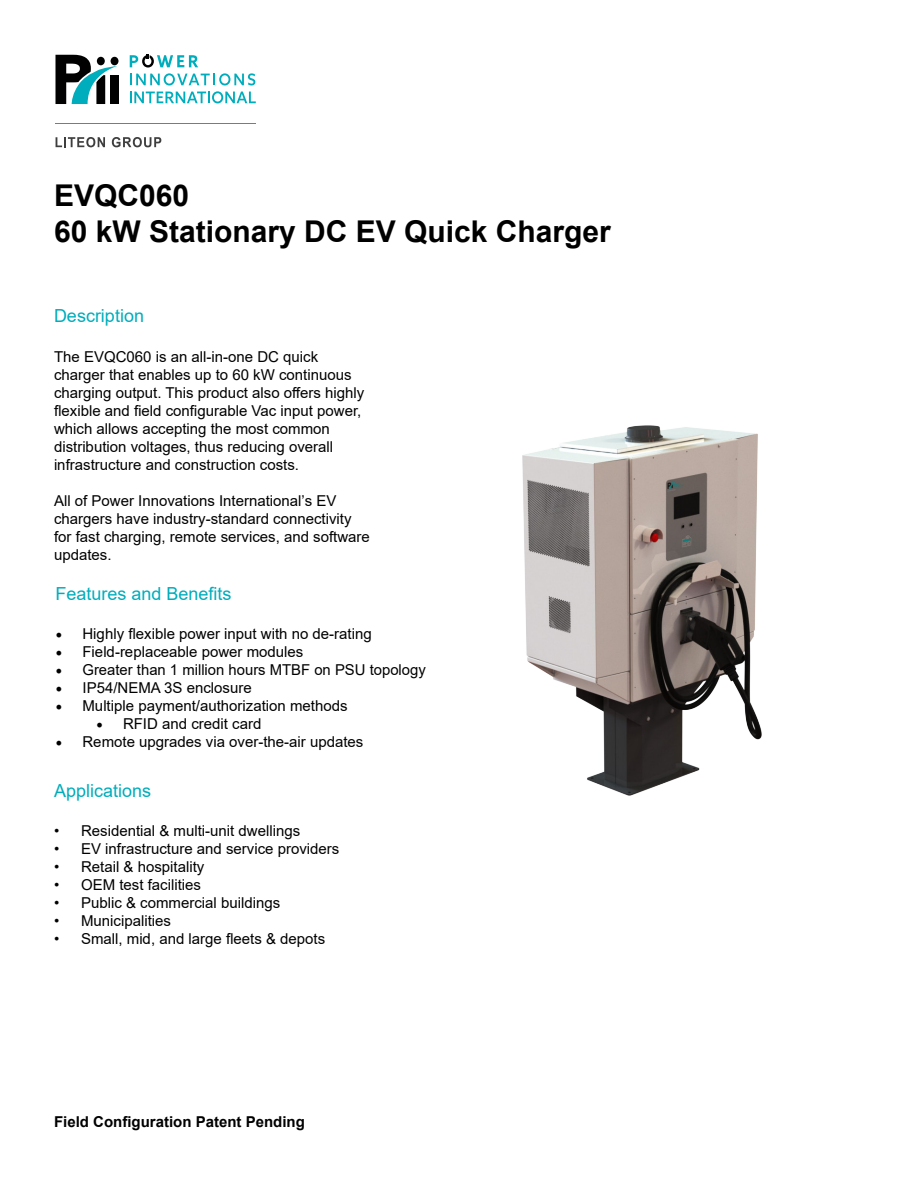
<style>
.page{position:relative;width:918px;height:1188px;background:#fff}
.page>*{position:absolute;margin:0;border:0;box-sizing:border-box;transform-origin:0 0}
.t1{font:700 30px "Arial";color:#000}
.t2{font:18px "Arial";color:#00adbc}
.t3{font:15px/18px "Arial";color:#000}
.t4{font:700 15px "Arial";color:#000}
.s1{font-family:"Minion Pro";font-size:18px}
</style>
<div class="page">
<hr style="left:56px;top:124px;width:200px;height:1px;background:#00adbc">
<svg style="left:56px;top:137px;width:49px;height:10px"></svg>
<svg style="left:112px;top:137px;width:49px;height:10px"></svg>
<div style="left:110px;top:75px;width:9px;height:29px;background:#010101"></div>
<svg style="left:56px;top:55px;width:61px;height:49px"></svg>
<svg style="left:130px;top:91px;width:126px;height:12px"></svg>
<svg style="left:130px;top:54px;width:125px;height:31px"></svg>
<img style="left:522px;top:425px;width:240px;height:371px">
<p class="t1" style="left:54px;top:175px;width:137px">EVQC060</p>
<p class="t1" style="left:54px;top:211px;width:558px">60 kW Stationary DC EV Quick Charger</p>
<p class="t2" style="left:54px;top:303px;width:92px">Description</p>
<p class="t3" style="left:54px;top:347px;width:312px">The EVQC060 is an all-in-one DC quick charger that enables up to 60 kW continuous charging output. This product also offers highly flexible and field configurable Vac input power, which allows accepting the most common distribution voltages, thus reducing overall infrastructure and construction costs.</p>
<p class="t3" style="left:54px;top:491px;width:317px">All of Power Innovations International’s EV chargers have industry-standard connectivity for fast charging, remote services, and software updates.</p>
<p class="t2" style="left:56px;top:581px;width:178px">Features and Benefits</p>
<p class="t3" style="left:56px;top:625px;width:318px"><span class="s1">•</span> Highly flexible power input with no de-rating</p>
<p class="t3" style="left:56px;top:643px;width:249px"><span class="s1">•</span> Field-replaceable power modules</p>
<p class="t3" style="left:56px;top:661px;width:372px"><span class="s1">•</span> Greater than 1 million hours MTBF on PSU topology</p>
<p class="t3" style="left:56px;top:679px;width:198px"><span class="s1">•</span> IP54/NEMA 3S enclosure</p>
<p class="t3" style="left:56px;top:697px;width:294px"><span class="s1">•</span> Multiple payment/authorization methods</p>
<p class="t3" style="left:96px;top:715px;width:167px"><span class="s1">•</span> RFID and credit card</p>
<p class="t3" style="left:56px;top:733px;width:309px"><span class="s1">•</span> Remote upgrades via over-the-air updates</p>
<p class="t2" style="left:54px;top:778px;width:99px">Applications</p>
<p class="t3" style="left:54px;top:822px;width:248px">• Residential &amp; multi-unit dwellings</p>
<p class="t3" style="left:54px;top:840px;width:287px">• EV infrastructure and service providers</p>
<p class="t3" style="left:54px;top:858px;width:152px">• Retail &amp; hospitality</p>
<p class="t3" style="left:54px;top:876px;width:149px">• OEM test facilities</p>
<p class="t3" style="left:54px;top:894px;width:228px">• Public &amp; commercial buildings</p>
<p class="t3" style="left:54px;top:912px;width:119px">• Municipalities</p>
<p class="t3" style="left:54px;top:930px;width:273px">• Small, mid, and large fleets &amp; depots</p>
<p class="t4" style="left:54px;top:1111px;width:252px">Field Configuration Patent Pending</p>
</div>
